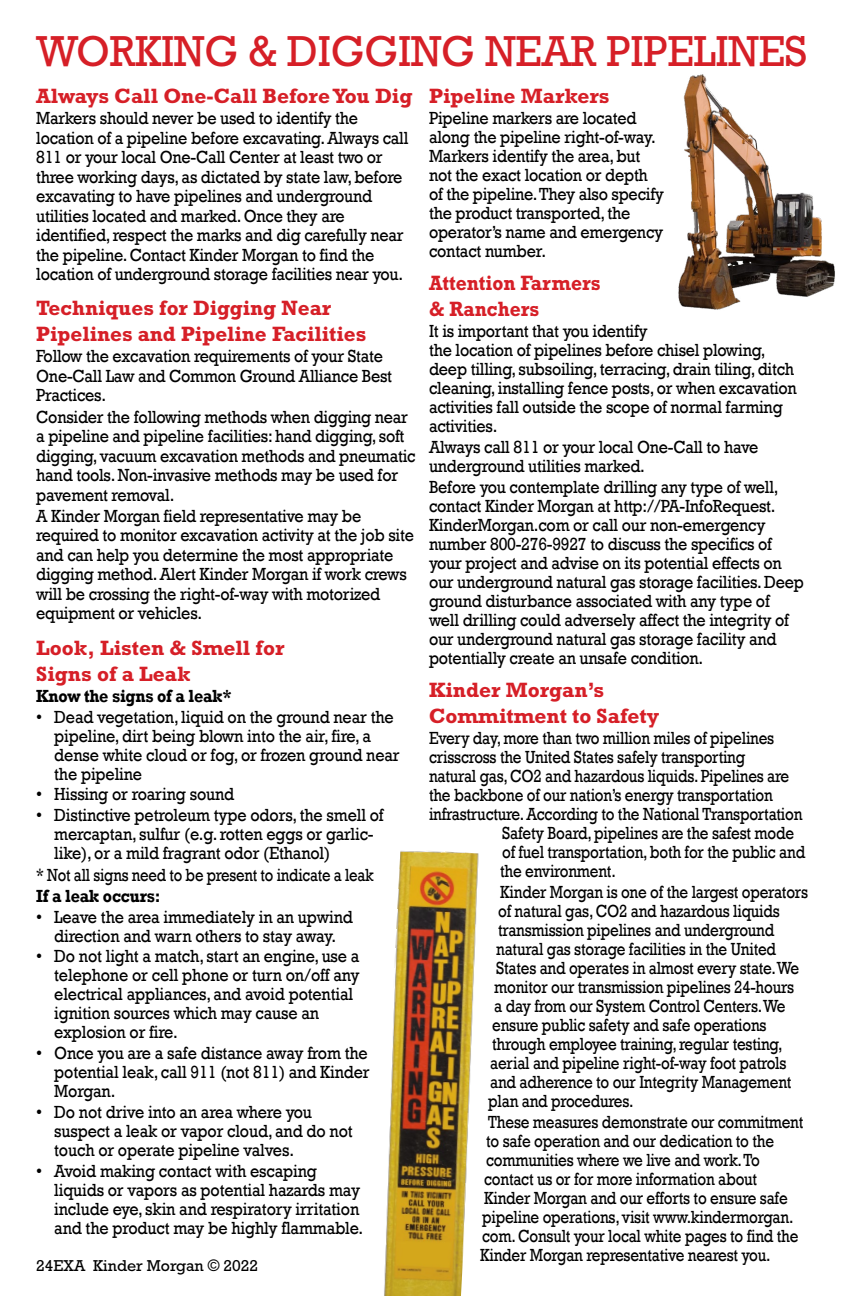
<style>
.page{position:relative;width:846px;height:1296px;background:#fff}
.page>*{position:absolute;margin:0;border:0;box-sizing:border-box;transform-origin:0 0}
.t1{font:44px "Rockwell Std";letter-spacing:-.005em;color:#d61f27;scale:.96 1}
.t2{font:700 21px/26px "Rockwell Std";color:#d61f27}
.t3{font:700 21px/26px "Rockwell Std";color:#d61f27;scale:.92 1}
.t4{font:18px/19px "Rockwell";letter-spacing:-.015em;color:#000;scale:.9 1}
.t5{font:18px "Rockwell";letter-spacing:-.015em;color:#000;scale:.85 1}
.t6{font:18px/19px "Rockwell";letter-spacing:-.015em;color:#000;scale:.95 1}
.t7{font:18px "Rockwell";letter-spacing:-.015em;color:#000;scale:.83 1}
.t8{font:700 18px "Rockwell";letter-spacing:-.015em;color:#000;scale:.9 1}
.t9{font:16px "Rockwell Std";color:#000}
</style>
<div class="page">
<img style="left:384px;top:851px;width:95px;height:445px">
<img style="left:678px;top:74px;width:157px;height:236px">
<h1 class="t1" style="left:36px;top:26px;width:805px">WORKING &amp; DIGGING NEAR PIPELINES</h1>
<p class="t2" style="left:36px;top:82px;width:378px">Always Call One-Call Before You Dig</p>
<p class="t4" style="left:36px;top:109px;width:415px">Markers should never be used to identify the location of a pipeline before excavating. Always call 811 or your local One-Call Center at least two or three working days, as dictated by state law, before excavating to have pipelines and underground utilities located and marked. Once they are identified, respect the marks and dig carefully near the pipeline. Contact Kinder Morgan to find the location of underground storage facilities near you.</p>
<p class="t2" style="left:36px;top:295px;width:332px">Techniques for Digging Near<br>Pipelines and Pipeline Facilities</p>
<p class="t4" style="left:36px;top:347px;width:397px">Follow the excavation requirements of your State<br>One-Call Law and Common Ground Alliance Best<br>Practices.</p>
<p class="t4" style="left:36px;top:407px;width:423px">Consider the following methods when digging near a pipeline and pipeline facilities: hand digging, soft digging, vacuum excavation methods and pneumatic hand tools. Non-invasive methods may be used for pavement removal.</p>
<p class="t4" style="left:36px;top:507px;width:421px">A Kinder Morgan field representative may be required to monitor excavation activity at the job site and can help you determine the most appropriate digging method. Alert Kinder Morgan if work crews will be crossing the right-of-way with motorized equipment or vehicles.</p>
<p class="t2" style="left:36px;top:634px;width:250px">Look, Listen &amp; Smell for<br>Signs of a Leak</p>
<p class="t8" style="left:36px;top:685px;width:219px">Know the signs of a leak*</p>
<p class="t6" style="left:54px;top:707px;width:365px;text-indent:-18px">• Dead vegetation, liquid on the ground near the pipeline, dirt being blown into the air, fire, a dense white cloud or fog, or frozen ground near the pipeline</p>
<p class="t6" style="left:36px;top:785px;width:210px">• Hissing or roaring sound</p>
<p class="t6" style="left:54px;top:806px;width:348px;text-indent:-18px">• Distinctive petroleum type odors, the smell of mercaptan, sulfur (e.g. rotten eggs or garlic&shy;like), or a mild fragrant odor (Ethanol)</p>
<p class="t7" style="left:36px;top:864px;width:408px">* Not all signs need to be present to indicate a leak</p>
<p class="t8" style="left:36px;top:885px;width:139px">If a leak occurs:</p>
<p class="t6" style="left:36px;top:907px;width:335px;text-align:center">• Leave the area immediately in an upwind direction and warn others to stay away.</p>
<p class="t6" style="left:54px;top:947px;width:323px;text-indent:-18px">• Do not light a match, start an engine, use a telephone or cell phone or turn on/off any electrical appliances, and avoid potential ignition sources which may cause an explosion or fire.</p>
<p class="t6" style="left:54px;top:1044px;width:334px;text-align:justify;text-indent:-18px">• Once you are a safe distance away from the potential leak, call 911 (not 811) and Kinder Morgan.</p>
<p class="t6" style="left:54px;top:1103px;width:316px;text-indent:-18px">• Do not drive into an area where you suspect a leak or vapor cloud, and do not touch or operate pipeline valves.</p>
<p class="t6" style="left:54px;top:1162px;width:327px;text-indent:-18px">• Avoid making contact with escaping liquids or vapors as potential hazards may include eye, skin and respiratory irritation and the product may be highly flammable.</p>
<p class="t2" style="left:429px;top:82px;width:182px">Pipeline Markers</p>
<p class="t4" style="left:429px;top:108px;width:263px">Pipeline markers are located along the pipeline right-of-way.<br>Markers identify the area, but not the exact location or depth of the pipeline. They also specify the product transported, the operator’s name and emergency contact number.</p>
<p class="t3" style="left:429px;top:270px;width:188px">Attention Farmers &amp; Ranchers</p>
<p class="t4" style="left:429px;top:322px;width:410px">It is important that you identify<br>the location of pipelines before chisel plowing, deep tilling, subsoiling, terracing, drain tiling, ditch cleaning, installing fence posts, or when excavation activities fall outside the scope of normal farming activities.</p>
<p class="t4" style="left:429px;top:438px;width:368px">Always call 811 or your local One-Call to have underground utilities marked.</p>
<p class="t4" style="left:429px;top:477px;width:418px">Before you contemplate drilling any type of well, contact Kinder Morgan at http://PA-InfoRequest.<br>KinderMorgan.com or call our non-emergency number 800-276-9927 to discuss the specifics of your project and advise on its potential effects on our underground natural gas storage facilities. Deep ground disturbance associated with any type of well drilling could adversely affect the integrity of our underground natural gas storage facility and potentially create an unsafe condition.</p>
<p class="t2" style="left:429px;top:677px;width:232px">Kinder Morgan’s<br>Commitment to Safety</p>
<p class="t5" style="left:429px;top:728px;width:408px">Every day, more than two million miles of pipelines</p>
<p class="t5" style="left:429px;top:747px;width:374px">crisscross the United States safely transporting</p>
<p class="t5" style="left:429px;top:766px;width:425px">natural gas, CO2 and hazardous liquids. Pipelines are</p>
<p class="t5" style="left:429px;top:785px;width:406px">the backbone of our nation’s energy transportation</p>
<p class="t5" style="left:429px;top:804px;width:441px">infrastructure. According to the National Transportation</p>
<p class="t5" style="left:502px;top:823px;width:345px">Safety Board, pipelines are the safest mode</p>
<p class="t5" style="left:502px;top:842px;width:358px">of fuel transportation, both for the public and</p>
<p class="t5" style="left:500px;top:861px;width:138px">the environment.</p>
<p class="t5" style="left:500px;top:881px;width:364px">Kinder Morgan is one of the largest operators</p>
<p class="t5" style="left:498px;top:900px;width:333px">of natural gas, CO2 and hazardous liquids</p>
<p class="t5" style="left:498px;top:919px;width:326px">transmission pipelines and underground</p>
<p class="t5" style="left:496px;top:938px;width:331px">natural gas storage facilities in the United</p>
<p class="t5" style="left:496px;top:957px;width:358px">States and operates in almost every state. We</p>
<p class="t5" style="left:494px;top:976px;width:354px">monitor our transmission pipelines 24-hours</p>
<p class="t5" style="left:494px;top:995px;width:344px">a day from our System Control Centers. We</p>
<p class="t5" style="left:492px;top:1014px;width:324px">ensure public safety and safe operations</p>
<p class="t5" style="left:492px;top:1033px;width:343px">through employee training, regular testing,</p>
<p class="t5" style="left:490px;top:1052px;width:350px">aerial and pipeline right-of-way foot patrols</p>
<p class="t5" style="left:490px;top:1071px;width:356px">and adherence to our Integrity Management</p>
<p class="t5" style="left:488px;top:1090px;width:173px">plan and procedures.</p>
<p class="t5" style="left:488px;top:1111px;width:372px">These measures demonstrate our commitment</p>
<p class="t5" style="left:486px;top:1130px;width:340px">to safe operation and our dedication to the</p>
<p class="t5" style="left:486px;top:1149px;width:324px">communities where we live and work. To</p>
<p class="t5" style="left:484px;top:1168px;width:323px">contact us or for more information about</p>
<p class="t5" style="left:484px;top:1187px;width:359px">Kinder Morgan and our efforts to ensure safe</p>
<p class="t5" style="left:482px;top:1206px;width:368px">pipeline operations, visit www.kindermorgan.</p>
<p class="t5" style="left:482px;top:1225px;width:374px">com. Consult your local white pages to find the</p>
<p class="t5" style="left:480px;top:1244px;width:343px">Kinder Morgan representative nearest you.</p>
<p class="t9" style="left:36px;top:1256px;width:223px">24EXA Kinder Morgan © 2022</p>
</div>
